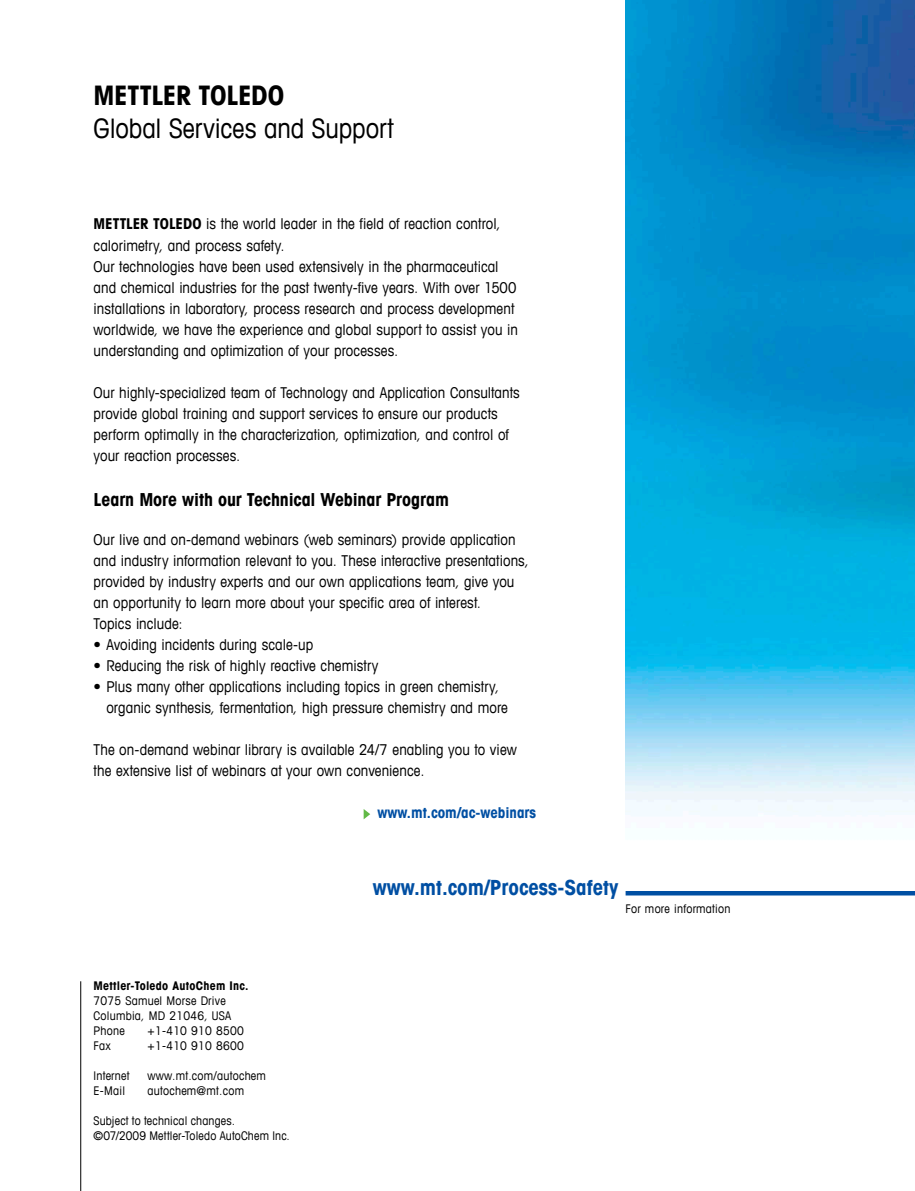
<style>
.page{position:relative;width:915px;height:1191px;background:#fff}
.page>*{position:absolute;margin:0;border:0;box-sizing:border-box;transform-origin:0 0}
.t1{font:condensed 27px "Avant Garde Com";letter-spacing:-.005em;color:#000}
.t2{font:700 condensed 27px "Avant Garde Com";letter-spacing:-.015em;color:#000}
.t3{font:700 condensed 21px "Avant Garde Com";color:#004fa3}
.t4{font:700 condensed 18px "Avant Garde Com";letter-spacing:-.005em;color:#000}
.t5{font:condensed 15px/21px "Avant Garde Com";letter-spacing:.005em;color:#000}
.t6{font:700 condensed 15px "Avant Garde Com";color:#004fa3}
.t7{font:condensed 12px/15px "Avant Garde Com";letter-spacing:.02em;color:#000}
.t8{font:700 condensed 12px "Avant Garde Com";letter-spacing:.02em;color:#000}
.s1{font-weight:700}
</style>
<div class="page">
<hr style="left:80px;top:981px;width:1px;height:210px;background:#000">
<img style="left:625px;top:0;width:289px;height:816px">
<hr style="left:625px;top:891px;width:289px;height:4px;background:#004fa3">
<svg style="left:363px;top:809px;width:7px;height:10px"></svg>
<h1 class="t2" style="left:94px;top:78px;width:192px">METTLER TOLEDO</h1>
<h1 class="t1" style="left:94px;top:111px;width:301px">Global Services and Support</h1>
<p class="t5" style="left:94px;top:213px;width:425px"><span class="s1">METTLER TOLEDO</span> is the world leader in the field of reaction control, calorimetry, and process safety.<br>Our technologies have been used extensively in the pharmaceutical and chemical industries for the past twenty-five years. With over 1500 installations in laboratory, process research and process development worldwide, we have the experience and global support to assist you in understanding and optimization of your processes.</p>
<p class="t5" style="left:94px;top:381px;width:427px">Our highly-specialized team of Technology and Application Consultants provide global training and support services to ensure our products perform optimally in the characterization, optimization, and control of your reaction processes.</p>
<p class="t4" style="left:94px;top:487px;width:357px">Learn More with our Technical Webinar Program</p>
<p class="t5" style="left:94px;top:528px;width:436px">Our live and on-demand webinars (web seminars) provide application and industry information relevant to you. These interactive presentations, provided by industry experts and our own applications team, give you an opportunity to learn more about your specific area of interest.<br>Topics include:</p>
<p class="t5" style="left:94px;top:633px;width:221px">• Avoiding incidents during scale-up</p>
<p class="t5" style="left:94px;top:654px;width:286px">• Reducing the risk of highly reactive chemistry</p>
<p class="t5" style="left:106px;top:675px;width:403px;text-indent:-13px">• Plus many other applications including topics in green chemistry, organic synthesis, fermentation, high pressure chemistry and more</p>
<p class="t5" style="left:94px;top:738px;width:424px">The on-demand webinar library is available 24/7 enabling you to view the extensive list of webinars at your own convenience.</p>
<p class="t6" style="left:377px;top:803px;width:160px">www.mt.com/ac-webinars</p>
<h2 class="t3" style="left:372px;top:874px;width:247px">www.mt.com/Process-Safety</h2>
<p class="t7" style="left:625px;top:900px;width:106px">For more information</p>
<p class="t8" style="left:93px;top:978px;width:156px">Mettler-Toledo AutoChem Inc.</p>
<p class="t7" style="left:93px;top:993px;width:139px">7075 Samuel Morse Drive<br>Columbia, MD 21046, USA<br>Phone</p>
<p class="t7" style="left:147px;top:1023px;width:98px">+1-410 910 8500</p>
<p class="t7" style="left:93px;top:1038px;width:19px">Fax</p>
<p class="t7" style="left:147px;top:1038px;width:98px">+1-410 910 8600</p>
<p class="t7" style="left:93px;top:1068px;width:38px">Internet</p>
<p class="t7" style="left:147px;top:1068px;width:120px">www.mt.com/autochem</p>
<p class="t7" style="left:93px;top:1083px;width:33px">E-Mail</p>
<p class="t7" style="left:147px;top:1083px;width:98px">autochem@mt.com</p>
<p class="t7" style="left:93px;top:1113px;width:198px">Subject to technical changes. ©07/2009 Mettler-Toledo AutoChem Inc.</p>
</div>
